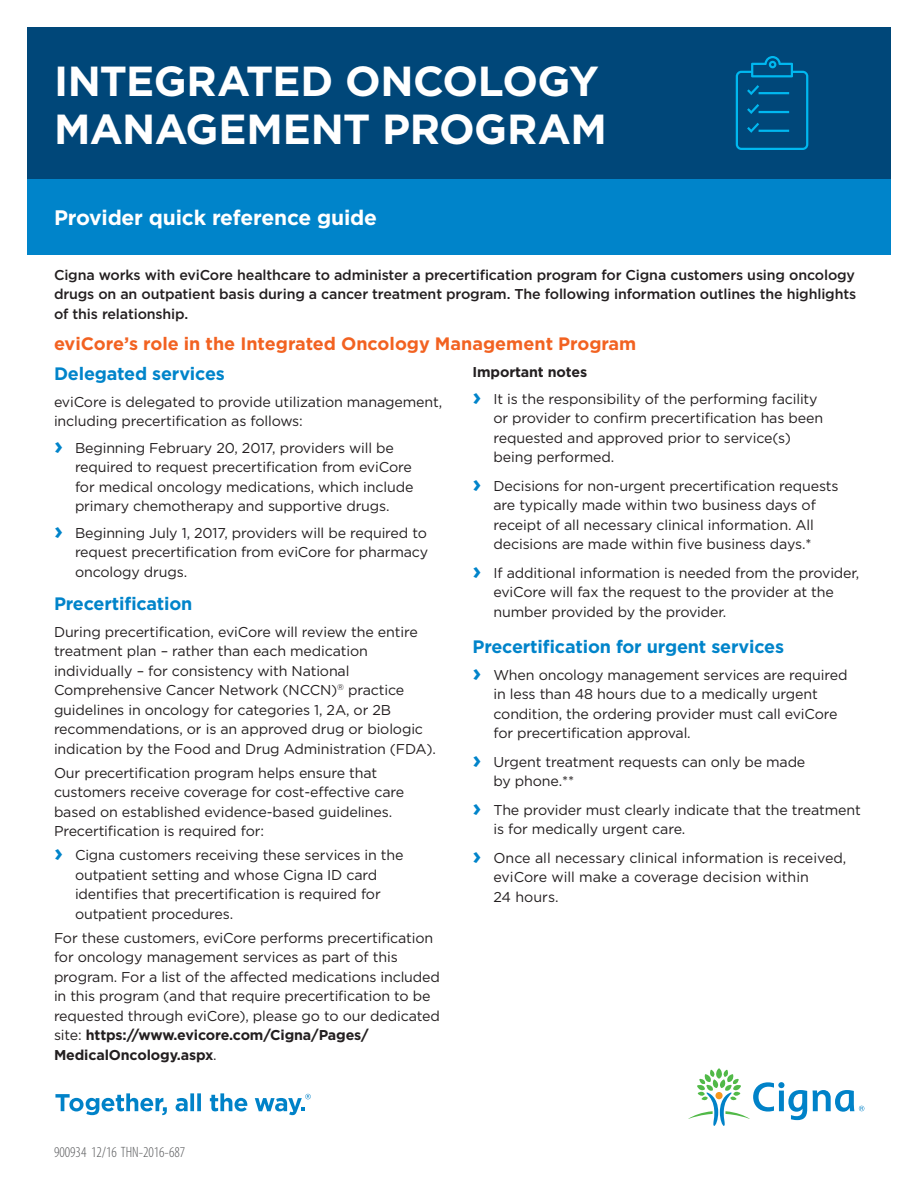
<style>
.page{position:relative;width:918px;height:1188px;background:#fff}
.page>*{position:absolute;margin:0;border:0;box-sizing:border-box;transform-origin:0 0}
.Small_headline_bold{font:700 42px/48px "Gotham";letter-spacing:-.015em;color:#fff}
.Subheadline_bold_14{font:700 21px "Gotham";letter-spacing:-.01em;color:#fff}
.Subhead_body_bold_12{font:700 18px "Gotham";letter-spacing:-.01em;color:#0084ca}
.Legal_copy_Cat{font:700 18px "Gotham";color:#f26221}
.Legal_copy_Cat-2{font:300 condensed 15px "Myriad Pro";color:#57585a}
.Bullet_copy_book_9_5{font:14.25px/19.5px "Gotham";letter-spacing:-.01em;color:#231f20}
.Body_copy__book_9_5{font:14.25px/19.5px "Gotham";letter-spacing:-.01em;color:#231f20}
.Intro_body_copy_medi{font:500 14.25px/19.5px "Gotham";letter-spacing:-.01em;color:#231f20;text-align:justify}
.Bullet_copy_book_9_5-2{font:700 14.25px "Gotham";letter-spacing:-.01em;color:#231f20}
.s1{font-weight:700;font-size:24px;color:#0084ca}
.s2{font-weight:700}
</style>
<div class="page">
<div style="left:27px;top:27px;width:864px;height:223px;background:#004779"></div>
<div style="left:27px;top:179px;width:864px;height:76px;background:#0084ca"></div>
<svg style="left:736px;top:56px;width:72px;height:94px"></svg>
<svg style="left:55px;top:1093px;width:112px;height:22px"></svg>
<svg style="left:176px;top:1093px;width:25px;height:18px"></svg>
<svg style="left:210px;top:1093px;width:37px;height:18px"></svg>
<svg style="left:255px;top:1094px;width:56px;height:21px"></svg>
<svg style="left:688px;top:1068px;width:176px;height:58px"></svg>
<p class="Small_headline_bold" style="left:54px;top:56px;width:554px">INTEGRATED ONCOLOGY<br>MANAGEMENT PROGRAM</p>
<p class="Subheadline_bold_14" style="left:54px;top:206px;width:325px">Provider quick reference guide</p>
<p class="Intro_body_copy_medi" style="left:54px;top:265px;width:804px">Cigna works with eviCore healthcare to administer a precertification program for Cigna customers using oncology drugs on an outpatient basis during a cancer treatment program. The following information outlines the highlights of this relationship.</p>
<p class="Legal_copy_Cat" style="left:54px;top:333px;width:584px">eviCore’s role in the Integrated Oncology Management Program</p>
<p class="Subhead_body_bold_12" style="left:54px;top:363px;width:172px">Delegated services</p>
<p class="Body_copy__book_9_5" style="left:54px;top:392px;width:390px">eviCore is delegated to provide utilization management, including precertification as follows:</p>
<p class="Bullet_copy_book_9_5" style="left:75px;top:438px;width:340px;text-indent:-21px"><span class="s1">›</span> Beginning February 20, 2017, providers will be required to request precertification from eviCore for medical oncology medications, which include primary chemotherapy and supportive drugs.</p>
<p class="Bullet_copy_book_9_5" style="left:75px;top:523px;width:355px;text-align:justify;text-indent:-21px"><span class="s1">›</span> Beginning July 1, 2017, providers will be required to request precertification from eviCore for pharmacy oncology drugs.</p>
<p class="Subhead_body_bold_12" style="left:54px;top:593px;width:140px">Precertification</p>
<p class="Body_copy__book_9_5" style="left:54px;top:622px;width:384px">During precertification, eviCore will review the entire treatment plan – rather than each medication individually – for consistency with National Comprehensive Cancer Network (NCCN)<sup>®</sup> practice guidelines in oncology for categories 1, 2A, or 2B recommendations, or is an approved drug or biologic indication by the Food and Drug Administration (FDA).</p>
<p class="Body_copy__book_9_5" style="left:54px;top:763px;width:352px">Our precertification program helps ensure that customers receive coverage for cost-effective care based on established evidence-based guidelines.<br>Precertification is required for:</p>
<p class="Bullet_copy_book_9_5" style="left:75px;top:845px;width:330px;text-indent:-21px"><span class="s1">›</span> Cigna customers receiving these services in the outpatient setting and whose Cigna ID card identifies that precertification is required for outpatient procedures.</p>
<p class="Body_copy__book_9_5" style="left:54px;top:928px;width:388px">For these customers, eviCore performs precertification for oncology management services as part of this program. For a list of the affected medications included in this program (and that require precertification to be requested through eviCore), please go to our dedicated site: <span class="s2">https://www.evicore.com/Cigna/Pages/ MedicalOncology.aspx</span>.</p>
<p class="Bullet_copy_book_9_5-2" style="left:472px;top:364px;width:116px">Important notes</p>
<p class="Bullet_copy_book_9_5" style="left:494px;top:389px;width:331px;text-indent:-21px"><span class="s1">›</span> It is the responsibility of the performing facility or provider to confirm precertification has been requested and approved prior to service(s) being performed.</p>
<p class="Bullet_copy_book_9_5" style="left:472px;top:476px;width:368px;text-align:center"><span class="s1">›</span> Decisions for non-urgent precertification requests are typically made within two business days of receipt of all necessary clinical information. All decisions are made within five business days.*</p>
<p class="Bullet_copy_book_9_5" style="left:494px;top:563px;width:367px;text-indent:-21px"><span class="s1">›</span> If additional information is needed from the provider, eviCore will fax the request to the provider at the number provided by the provider.</p>
<p class="Subhead_body_bold_12" style="left:472px;top:637px;width:313px">Precertification for urgent services</p>
<p class="Bullet_copy_book_9_5" style="left:494px;top:665px;width:356px;text-indent:-21px"><span class="s1">›</span> When oncology management services are required in less than 48 hours due to a medically urgent condition, the ordering provider must call eviCore for precertification approval.</p>
<p class="Bullet_copy_book_9_5" style="left:494px;top:752px;width:313px;text-indent:-21px"><span class="s1">›</span> Urgent treatment requests can only be made by phone.**</p>
<p class="Bullet_copy_book_9_5" style="left:494px;top:800px;width:369px;text-indent:-21px"><span class="s1">›</span> The provider must clearly indicate that the treatment is for medically urgent care.</p>
<p class="Bullet_copy_book_9_5" style="left:494px;top:848px;width:354px;text-indent:-21px"><span class="s1">›</span> Once all necessary clinical information is received, eviCore will make a coverage decision within<br>24 hours.</p>
<p class="Legal_copy_Cat-2" style="left:54px;top:1144px;width:133px">900934 12/16 THN-2016-687</p>
</div>
